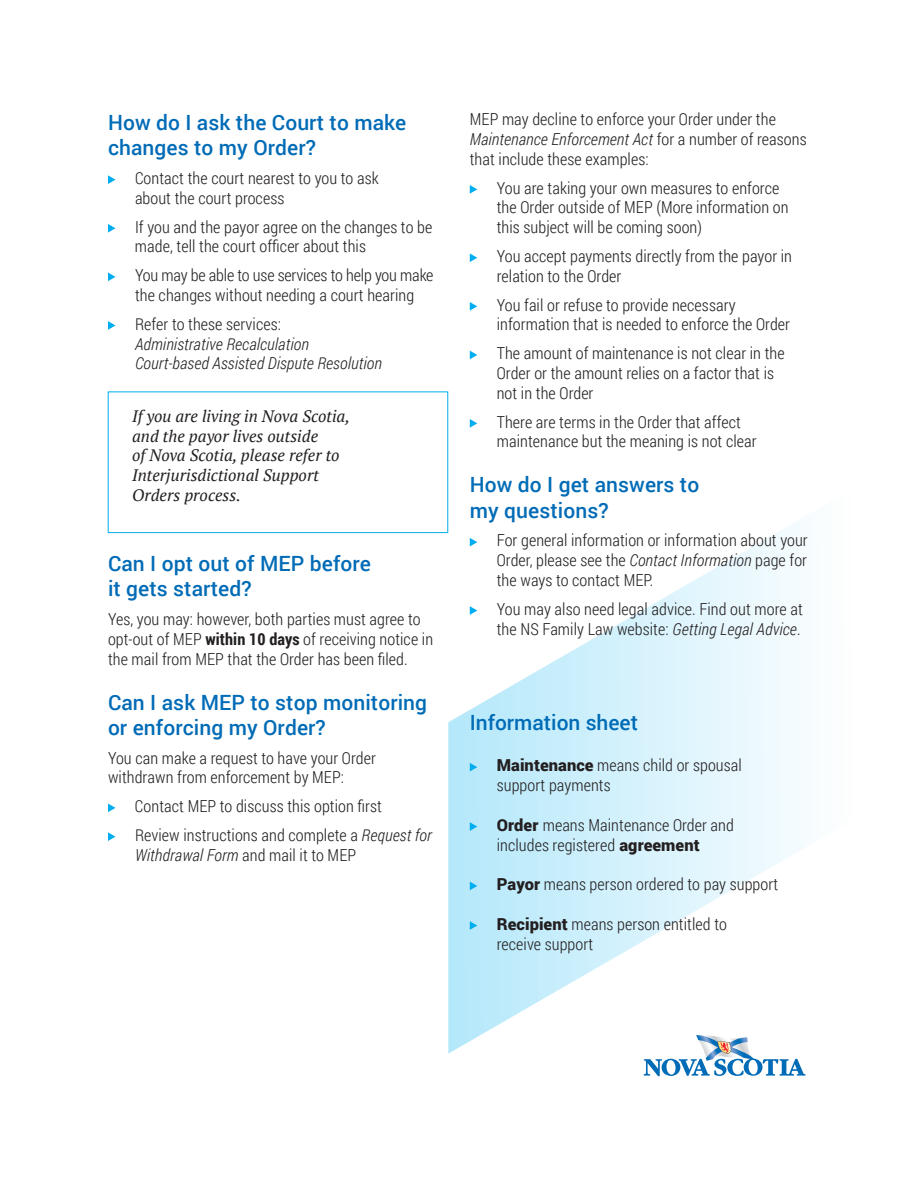
<style>
.page{position:relative;width:918px;height:1188px;background:#fff}
.page>*{position:absolute;margin:0;border:0;box-sizing:border-box;transform-origin:0 0}
.t1{font:500 21px/25.2px "Roboto";letter-spacing:.005em;color:#006bb6}
.t2{font:300 16.5px/19.8px "Roboto Condensed";letter-spacing:.005em;color:#231f20}
.t3{font:italic 16.5px/19.8px "PT Serif";color:#231f20}
.t4{font:italic 300 16.5px/19.8px "Roboto Condensed";letter-spacing:.005em;color:#231f20}
.s1{font-weight:700}
.s2{font-style:italic}
.s3{font-style:normal}
.s4{font-family:"Roboto";font-weight:900}
</style>
<div class="page">
<svg style="left:448px;top:452px;width:354px;height:602px"></svg>
<svg style="left:644px;top:1035px;width:162px;height:41px"></svg>
<svg style="left:108px;top:175px;width:8px;height:9px"></svg>
<svg style="left:108px;top:224px;width:8px;height:9px"></svg>
<svg style="left:108px;top:273px;width:8px;height:8px"></svg>
<svg style="left:108px;top:321px;width:8px;height:9px"></svg>
<svg style="left:108px;top:804px;width:8px;height:8px"></svg>
<svg style="left:108px;top:832px;width:8px;height:9px"></svg>
<svg style="left:470px;top:185px;width:7px;height:9px"></svg>
<svg style="left:470px;top:253px;width:7px;height:9px"></svg>
<svg style="left:470px;top:302px;width:7px;height:9px"></svg>
<svg style="left:470px;top:351px;width:7px;height:8px"></svg>
<svg style="left:470px;top:419px;width:7px;height:9px"></svg>
<svg style="left:470px;top:538px;width:7px;height:8px"></svg>
<svg style="left:470px;top:606px;width:7px;height:9px"></svg>
<svg style="left:470px;top:763px;width:7px;height:8px"></svg>
<svg style="left:470px;top:822px;width:7px;height:9px"></svg>
<svg style="left:470px;top:882px;width:7px;height:8px"></svg>
<svg style="left:470px;top:921px;width:7px;height:9px"></svg>
<div style="left:108px;top:392px;width:340px;height:141px;border:1px solid #00aeef"></div>
<p class="t1" style="left:108px;top:109px;width:300px">How do I ask the Court to make changes to my Order?</p>
<p class="t2" style="left:135px;top:168px;width:245px">Contact the court nearest to you to ask about the court process</p>
<p class="t2" style="left:135px;top:216px;width:299px">If you and the payor agree on the changes to be made, tell the court officer about this</p>
<p class="t2" style="left:135px;top:265px;width:300px">You may be able to use services to help you make the changes without needing a court hearing</p>
<p class="t2" style="left:135px;top:313px;width:147px">Refer to these services:</p>
<p class="t4" style="left:135px;top:333px;width:248px">Administrative Recalculation<br>Court-based Assisted Dispute Resolution</p>
<p class="t3" style="left:132px;top:406px;width:220px">If you are living in Nova Scotia, and the payor lives outside<br>of Nova Scotia, please refer to<br>Interjurisdictional Support<br>Orders process.</p>
<p class="t1" style="left:108px;top:550px;width:265px">Can I opt out of MEP before it gets started?</p>
<p class="t2" style="left:108px;top:609px;width:327px">Yes, you may: however, both parties must agree to opt-out of MEP <span class="s1">within 10 days</span> of receiving notice in the mail from MEP that the Order has been filed.</p>
<p class="t1" style="left:108px;top:689px;width:321px">Can I ask MEP to stop monitoring or enforcing my Order?</p>
<p class="t2" style="left:108px;top:747px;width:269px">You can make a request to have your Order withdrawn from enforcement by MEP:</p>
<p class="t2" style="left:135px;top:791px;width:298px;line-height:28.8px">Contact MEP to discuss this option first<br>Review instructions and complete a <span class="s2">Request for</span></p>
<p class="t4" style="left:135px;top:844px;width:223px">Withdrawal Form <span class="s3">and mail it to MEP</span></p>
<p class="t2" style="left:470px;top:109px;width:338px">MEP may decline to enforce your Order under the<br><span class="s2">Maintenance Enforcement Act</span> for a number of reasons that include these examples:</p>
<p class="t2" style="left:497px;top:177px;width:293px">You are taking your own measures to enforce the Order outside of MEP (More information on this subject will be coming soon)</p>
<p class="t2" style="left:497px;top:246px;width:297px">You accept payments directly from the payor in relation to the Order</p>
<p class="t2" style="left:497px;top:294px;width:295px">You fail or refuse to provide necessary information that is needed to enforce the Order</p>
<p class="t2" style="left:497px;top:343px;width:289px">The amount of maintenance is not clear in the<br>Order or the amount relies on a factor that is not in the Order</p>
<p class="t2" style="left:497px;top:411px;width:261px">There are terms in the Order that affect maintenance but the meaning is not clear</p>
<p class="t1" style="left:470px;top:472px;width:231px">How do I get answers to my questions?</p>
<p class="t2" style="left:497px;top:530px;width:313px;text-align:justify">For general information or information about your Order, please see the <span class="s2">Contact Information</span> page for the ways to contact MEP.</p>
<p class="t2" style="left:497px;top:599px;width:307px">You may also need legal advice. Find out more at the NS Family Law website: <span class="s2">Getting Legal Advice</span>.</p>
<p class="t1" style="left:470px;top:709px;width:170px">Information sheet</p>
<p class="t2" style="left:497px;top:755px;width:247px"><span class="s4">Maintenance</span> means child or spousal support payments</p>
<p class="t2" style="left:497px;top:815px;width:239px"><span class="s4">Order</span> means Maintenance Order and includes registered <span class="s4">agreement</span></p>
<p class="t2" style="left:497px;top:874px;width:283px"><span class="s4">Payor</span> means person ordered to pay support</p>
<p class="t2" style="left:497px;top:914px;width:232px"><span class="s4">Recipient</span> means person entitled to receive support</p>
</div>
